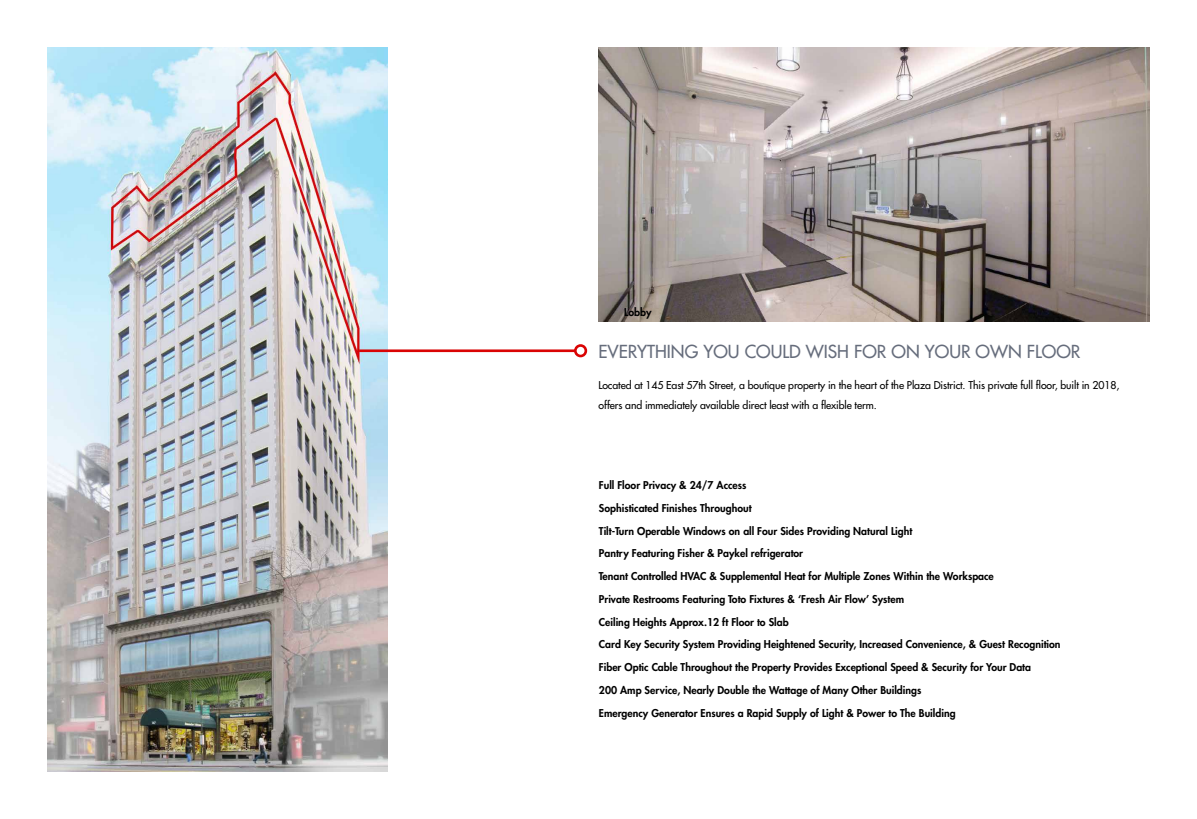
<style>
.page{position:relative;width:1197px;height:819px;background:#fff}
.page>*{position:absolute;margin:0;border:0;box-sizing:border-box;transform-origin:0 0}
.t1{font:500 17.5px "Futura Std";color:#666d7c}
.t2{font:800 10.5px/22.8px "Futura Std";color:#000}
.t3{font:500 10.5px/19.2px "Futura Std";letter-spacing:-.01em;color:#000}
</style>
<div class="page">
<img style="left:47px;top:47px;width:340px;height:725px">
<hr style="left:359px;top:349px;width:216px;height:3px;background:#da0404">
<div style="left:574px;top:344px;width:13px;height:13px;border:3px solid #da0404;border-radius:50%"></div>
<img style="left:598px;top:47px;width:552px;height:274px">
<p class="t2" style="left:624px;top:301px;width:29px">Lobby</p>
<h1 class="t1" style="left:598px;top:341px;width:483px">EVERYTHING YOU COULD WISH FOR ON YOUR OWN FLOOR</h1>
<p class="t3" style="left:598px;top:376px;width:522px">Located at 145 East 57th Street, a boutique property in the heart of the Plaza District. This private full floor, built in 2018, offers and immediately available direct least with a flexible term.</p>
<p class="t2" style="left:599px;top:474px;width:463px">Full Floor Privacy &amp; 24/7 Access<br>Sophisticated Finishes Throughout<br>Tilt-Turn Operable Windows on all Four Sides Providing Natural Light<br>Pantry Featuring Fisher &amp; Paykel refrigerator<br>Tenant Controlled HVAC &amp; Supplemental Heat for Multiple Zones Within the Workspace<br>Private Restrooms Featuring Toto Fixtures &amp; ‘Fresh Air Flow’ System<br>Ceiling Heights Approx.12 ft Floor to Slab<br>Card Key Security System Providing Heightened Security, Increased Convenience, &amp; Guest Recognition Fiber Optic Cable Throughout the Property Provides Exceptional Speed &amp; Security for Your Data<br>200 Amp Service, Nearly Double the Wattage of Many Other Buildings<br>Emergency Generator Ensures a Rapid Supply of Light &amp; Power to The Building</p>
</div>
